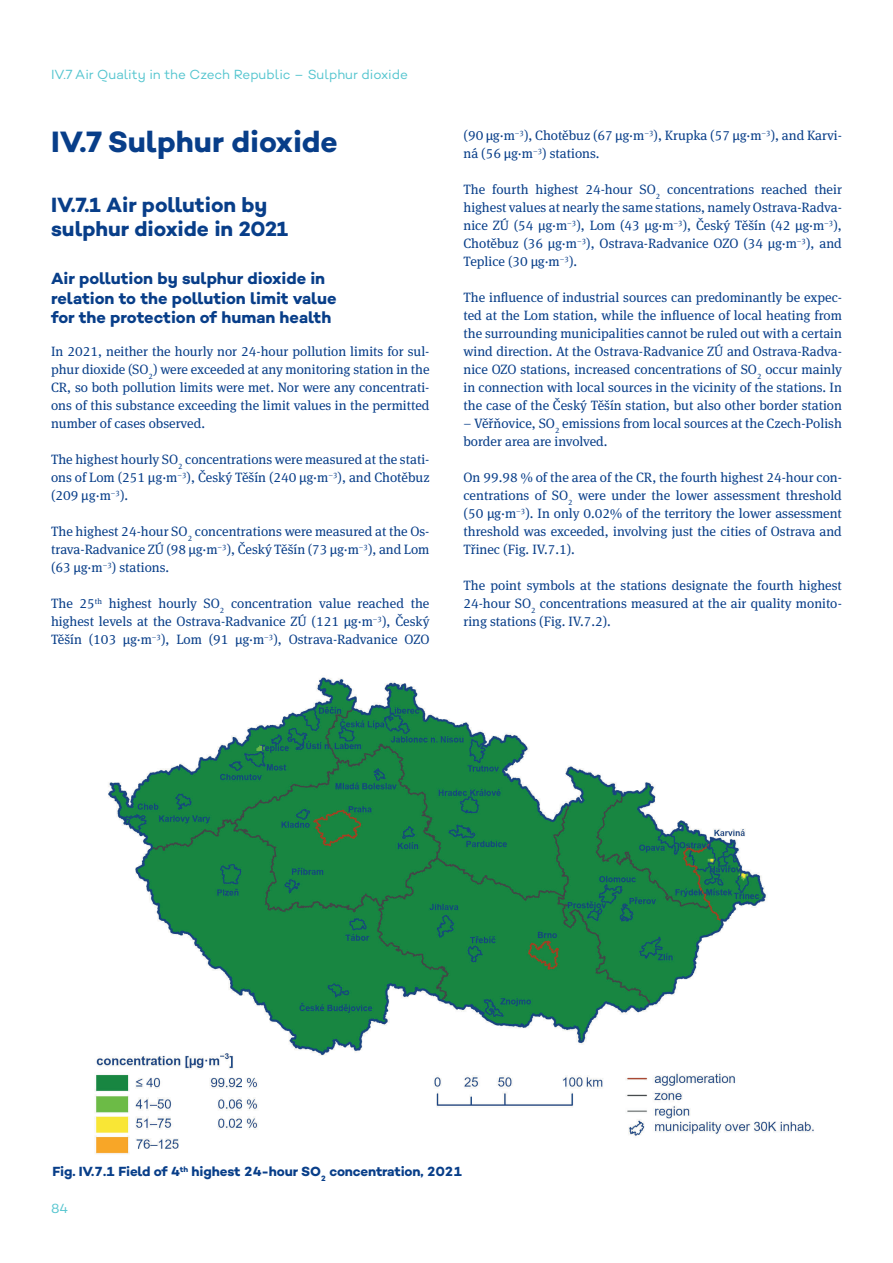
<style>
.page{position:relative;width:893px;height:1263px;background:#fff}
.page>*{position:absolute;margin:0;border:0;box-sizing:border-box;transform-origin:0 0}
.t1{font:700 30px "Campton";letter-spacing:-.005em;color:#083e89}
.t2{font:700 21px/24px "Campton";color:#083e89}
.t3{font:700 16.5px/19.5px "Campton";letter-spacing:-.005em;color:#083e89}
.t4{font:13.5px/18px "Meta Serif Pro";color:#083e89;text-align:justify}
.t5{font:700 13.5px "Campton";letter-spacing:-.01em;color:#083e89}
.t6{font:13.5px "Campton";letter-spacing:-.005em;color:#54c5cf}
</style>
<div class="page">
<img style="left:94px;top:677px;width:720px;height:477px">
<p class="t6" style="left:51px;top:66px;width:358px">IV.7 Air Quality in the Czech Republic – Sulphur dioxide</p>
<h1 class="t1" style="left:51px;top:122px;width:288px">IV.7 Sulphur dioxide</h1>
<h2 class="t2" style="left:51px;top:193px;width:238px">IV.7.1 Air pollution by sulphur dioxide in 2021</h2>
<p class="t3" style="left:51px;top:268px;width:287px">Air pollution by sulphur dioxide in relation to the pollution limit value for the protection of human health</p>
<p class="t4" style="left:51px;top:342px;width:380px">In 2021, neither the hourly nor 24-hour pollution limits for sul&shy;phur dioxide (SO<sub>2</sub>) were exceeded at any monitoring station in the CR, so both pollution limits were met. Nor were any concentrati&shy;ons of this substance exceeding the limit values in the permitted number of cases observed.</p>
<p class="t4" style="left:51px;top:450px;width:380px">The highest hourly SO<sub>2</sub> concentrations were measured at the stati&shy;ons of Lom (251 μg·m<sup>–3</sup>), Český Těšín (240 µg·m<sup>–3</sup>), and Chotěbuz (209 μg·m<sup>–3</sup>).</p>
<p class="t4" style="left:51px;top:522px;width:380px">The highest 24-hour SO<sub>2</sub> concentrations were measured at the Os&shy;trava-Radvanice ZÚ (98 µg·m<sup>–3</sup>), Český Těšín (73 µg·m<sup>–3</sup>), and Lom (63 µg·m<sup>–3</sup>) stations.</p>
<p class="t4" style="left:51px;top:594px;width:380px">The 25<sup>th</sup> highest hourly SO<sub>2</sub> concentration value reached the highest levels at the Ostrava-Radvanice ZÚ (121 µg·m<sup>–3</sup>), Český Těšín (103 µg·m<sup>–3</sup>), Lom (91 µg·m<sup>–3</sup>), Ostrava-Radvanice OZO</p>
<p class="t4" style="left:463px;top:126px;width:380px">(90 µg·m<sup>–3</sup>), Chotěbuz (67 µg·m<sup>–3</sup>), Krupka (57 µg·m<sup>–3</sup>), and Karvi&shy;ná (56 µg·m<sup>–3</sup>) stations.</p>
<p class="t4" style="left:463px;top:180px;width:380px">The fourth highest 24-hour SO<sub>2</sub> concentrations reached their highest values at nearly the same stations, namely Ostrava-Radva&shy;nice ZÚ (54 µg·m<sup>–3</sup>), Lom (43 µg·m<sup>–3</sup>), Český Těšín (42 µg·m<sup>–3</sup>), Chotěbuz (36 µg·m<sup>–3</sup>), Ostrava-Radvanice OZO (34 µg·m<sup>–3</sup>), and Teplice (30 µg·m<sup>–3</sup>).</p>
<p class="t4" style="left:463px;top:288px;width:380px">The influence of industrial sources can predominantly be expec&shy;ted at the Lom station, while the influence of local heating from the surrounding municipalities cannot be ruled out with a certain wind direction. At the Ostrava-Radvanice ZÚ and Ostrava-Radva&shy;nice OZO stations, increased concentrations of SO<sub>2</sub> occur mainly in connection with local sources in the vicinity of the stations. In the case of the Český Těšín station, but also other border station</p>
<p class="t4" style="left:463px;top:414px;width:380px">– Věřňovice, SO<sub>2</sub> emissions from local sources at the Czech-Polish border area are involved.</p>
<p class="t4" style="left:463px;top:468px;width:380px">On 99.98 % of the area of the CR, the fourth highest 24-hour con&shy;centrations of SO<sub>2</sub> were under the lower assessment threshold (50 µg·m<sup>–3</sup>). In only 0.02% of the territory the lower assessment threshold was exceeded, involving just the cities of Ostrava and Třinec (Fig. IV.7.1).</p>
<p class="t4" style="left:463px;top:576px;width:380px">The point symbols at the stations designate the fourth highest 24-hour SO<sub>2</sub> concentrations measured at the air quality monito&shy;ring stations (Fig. IV.7.2).</p>
<p class="t5" style="left:52px;top:1163px;width:412px">Fig. IV.7.1 Field of 4<sup>th</sup> highest 24-hour SO<sub>2</sub> concentration, 2021</p>
<p class="t6" style="left:51px;top:1200px;width:19px">84</p>
</div>
